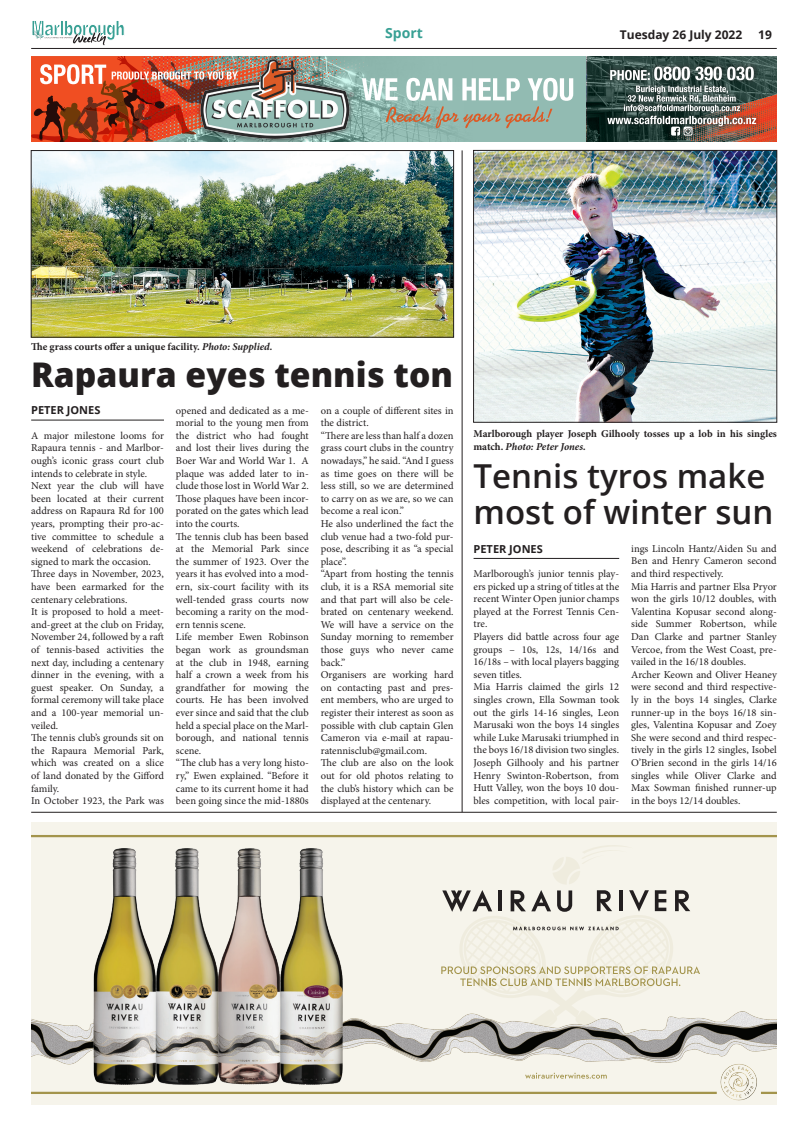
<style>
.page{position:relative;width:808px;height:1134px;background:#fff}
.page>*{position:absolute;margin:0;border:0;box-sizing:border-box;transform-origin:0 0}
.t1{font:800 34px "Open Sans";color:#231f20}
.t2{font:600 33px/36px "Open Sans";color:#231f20}
.t3{font:700 14px "Open Sans";color:#38a094}
.t4{font:700 12px "Open Sans";color:#231f20}
.t5{font:700 11px "Open Sans";color:#231f20}
.t6{font:10.5px/12.6px "Minion Pro";color:#231f20}
.t7{font:700 10.5px/12.6px "Minion Pro";color:#231f20}
.s1{font-style:italic}
</style>
<div class="page">
<svg style="left:32px;top:21px;width:92px;height:24px"></svg>
<hr style="left:31px;top:48px;width:746px;height:1px;background:#231f20">
<div style="left:31px;top:57px;width:746px;height:85px;background:#92bbb2"></div>
<img style="left:358px;top:62px;width:30px;height:80px">
<div style="left:195px;top:57px;width:163px;height:85px;background:#231f20;opacity:.75"></div>
<img style="left:252px;top:57px;width:102px;height:82px">
<img style="left:31px;top:57px;width:221px;height:85px">
<svg style="left:587px;top:57px;width:190px;height:85px;background:#29433e"></svg>
<img style="left:602px;top:95px;width:175px;height:47px">
<svg style="left:362px;top:78px;width:211px;height:50px"></svg>
<div style="left:603px;top:62px;width:157px;height:79px;background:#231f20;opacity:.75"></div>
<svg style="left:610px;top:67px;width:144px;height:13px;background:#929c9a"></svg>
<svg style="left:607px;top:86px;width:149px;height:50px;background:#6a6d66"></svg>
<hr style="left:31px;top:420px;width:133px;height:1px;background:#231f20">
<img style="left:33px;top:152px;width:419px;height:183px">
<div style="left:31px;top:150px;width:423px;height:187px;border:1px solid #231f20"></div>
<hr style="left:31px;top:812px;width:746px;height:1px;background:#231f20">
<hr style="left:462px;top:150px;width:1px;height:662px;background:#231f20">
<hr style="left:474px;top:558px;width:145px;height:1px;background:#231f20">
<img style="left:475px;top:152px;width:300px;height:268px">
<div style="left:473px;top:150px;width:304px;height:272px;border:1px solid #231f20"></div>
<div style="left:31px;top:822px;width:746px;height:283px;background:#f6f4eb"></div>
<img style="left:343px;top:1012px;width:434px;height:51px">
<img style="left:31px;top:1019px;width:62px;height:46px">
<svg style="left:441px;top:845px;width:259px;height:209px"></svg>
<svg style="left:525px;top:1073px;width:82px;height:6px"></svg>
<img style="left:719px;top:1062px;width:39px;height:39px">
<svg style="left:762px;top:1092px;width:15px;height:2px"></svg>
<hr style="left:31px;top:1092px;width:685px;height:2px;background:#a3944c">
<hr style="left:31px;top:835px;width:746px;height:2px;background:#a3944c">
<img style="left:93px;top:848px;width:250px;height:237px">
<h3 class="t3" style="left:385px;top:23px;width:39px">Sport</h3>
<p class="t4" style="left:620px;top:26px;width:124px">Tuesday 26 July 2022</p>
<p class="t4" style="left:758px;top:26px;width:15px">19</p>
<p class="t7" style="left:31px;top:340px;width:243px">The grass courts offer a unique facility. <span class="s1">Photo: Supplied.</span></p>
<h1 class="t1" style="left:31px;top:349px;width:423px">Rapaura eyes tennis ton</h1>
<p class="t5" style="left:31px;top:402px;width:71px">PETER JONES</p>
<p class="t6" style="left:31px;top:429px;width:134px">A major milestone looms for<br>Rapaura tennis - and Marlbor&shy;ough’s iconic grass court club intends to celebrate in style.<br>Next year the club will have been located at their current address on Rapaura Rd for 100 years, prompting their pro-ac&shy;tive committee to schedule a weekend of celebrations de&shy;signed to mark the occasion.<br>Three days in November, 2023, have been earmarked for the centenary celebrations.<br>It is proposed to hold a meet&shy;and-greet at the club on Friday,<br>November 24, followed by a raft of tennis-based activities the next day, including a centenary dinner in the evening, with a guest speaker. On Sunday, a formal ceremony will take place and a 100-year memorial un&shy;veiled.<br>The tennis club’s grounds sit on the Rapaura Memorial Park, which was created on a slice of land donated by the Gifford family.<br>In October 1923, the Park was</p>
<p class="t6" style="left:176px;top:404px;width:134px">opened and dedicated as a me&shy;morial to the young men from the district who had fought and lost their lives during the<br>Boer War and World War 1. A plaque was added later to in&shy;clude those lost in World War 2.<br>Those plaques have been incor&shy;porated on the gates which lead into the courts.<br>The tennis club has been based at the Memorial Park since the summer of 1923. Over the years it has evolved into a mod&shy;ern, six-court facility with its well-tended grass courts now becoming a rarity on the mod&shy;ern tennis scene.<br>Life member Ewen Robinson began work as groundsman at the club in 1948, earning half a crown a week from his grandfather for mowing the courts. He has been involved ever since and said that the club held a special place on the Marl&shy;borough, and national tennis scene.<br>“The club has a very long histo&shy;ry,” Ewen explained. “Before it came to its current home it had been going since the mid-1880s</p>
<p class="t6" style="left:321px;top:404px;width:134px">on a couple of different sites in the district.<br>“There are less than half a dozen grass court clubs in the country nowadays,” he said. “And I guess as time goes on there will be less still, so we are determined to carry on as we are, so we can become a real icon.”<br>He also underlined the fact the club venue had a two-fold pur&shy;pose, describing it as “a special place”.<br>“Apart from hosting the tennis club, it is a RSA memorial site and that part will also be cele&shy;brated on centenary weekend.<br>We will have a service on the<br>Sunday morning to remember those guys who never came back.”<br>Organisers are working hard on contacting past and pres&shy;ent members, who are urged to register their interest as soon as possible with club captain Glen<br>Cameron via e-mail at rapau&shy;ratennisclub@gmail.com.<br>The club are also on the look out for old photos relating to the club’s history which can be displayed at the centenary.</p>
<p class="t7" style="left:473px;top:427px;width:305px">Marlborough player Joseph Gilhooly tosses up a lob in his singles match. <span class="s1">Photo: Peter Jones.</span></p>
<h2 class="t2" style="left:474px;top:457px;width:301px">Tennis tyros make most of winter sun</h2>
<p class="t5" style="left:474px;top:541px;width:71px">PETER JONES</p>
<p class="t6" style="left:631px;top:542px;width:147px">ings Lincoln Hantz/Aiden Su and<br>Ben and Henry Cameron second and third respectively.<br>Mia Harris and partner Elsa Pryor won the girls 10/12 doubles, with<br>Valentina Kopusar second along&shy;side Summer Robertson, while<br>Dan Clarke and partner Stanley<br>Vercoe, from the West Coast, pre&shy;vailed in the 16/18 doubles.<br>Archer Keown and Oliver Heaney were second and third respective&shy;ly in the boys 14 singles, Clarke runner-up in the boys 16/18 sin&shy;gles, Valentina Kopusar and Zoey<br>She were second and third respec&shy;tively in the girls 12 singles, Isobel<br>O’Brien second in the girls 14/16 singles while Oliver Clarke and<br>Max Sowman finished runner-up in the boys 12/14 doubles.</p>
<p class="t6" style="left:474px;top:567px;width:147px">Marlborough’s junior tennis play&shy;ers picked up a string of titles at the recent Winter Open junior champs played at the Forrest Tennis Cen&shy;tre.<br>Players did battle across four age groups – 10s, 12s, 14/16s and<br>16/18s – with local players bagging seven titles.<br>Mia Harris claimed the girls 12 singles crown, Ella Sowman took out the girls 14-16 singles, Leon<br>Marusaki won the boys 14 singles while Luke Marusaki triumphed in the boys 16/18 division two singles.<br>Joseph Gilhooly and his partner<br>Henry Swinton-Robertson, from<br>Hutt Valley, won the boys 10 dou&shy;bles competition, with local pair-</p>
</div>
